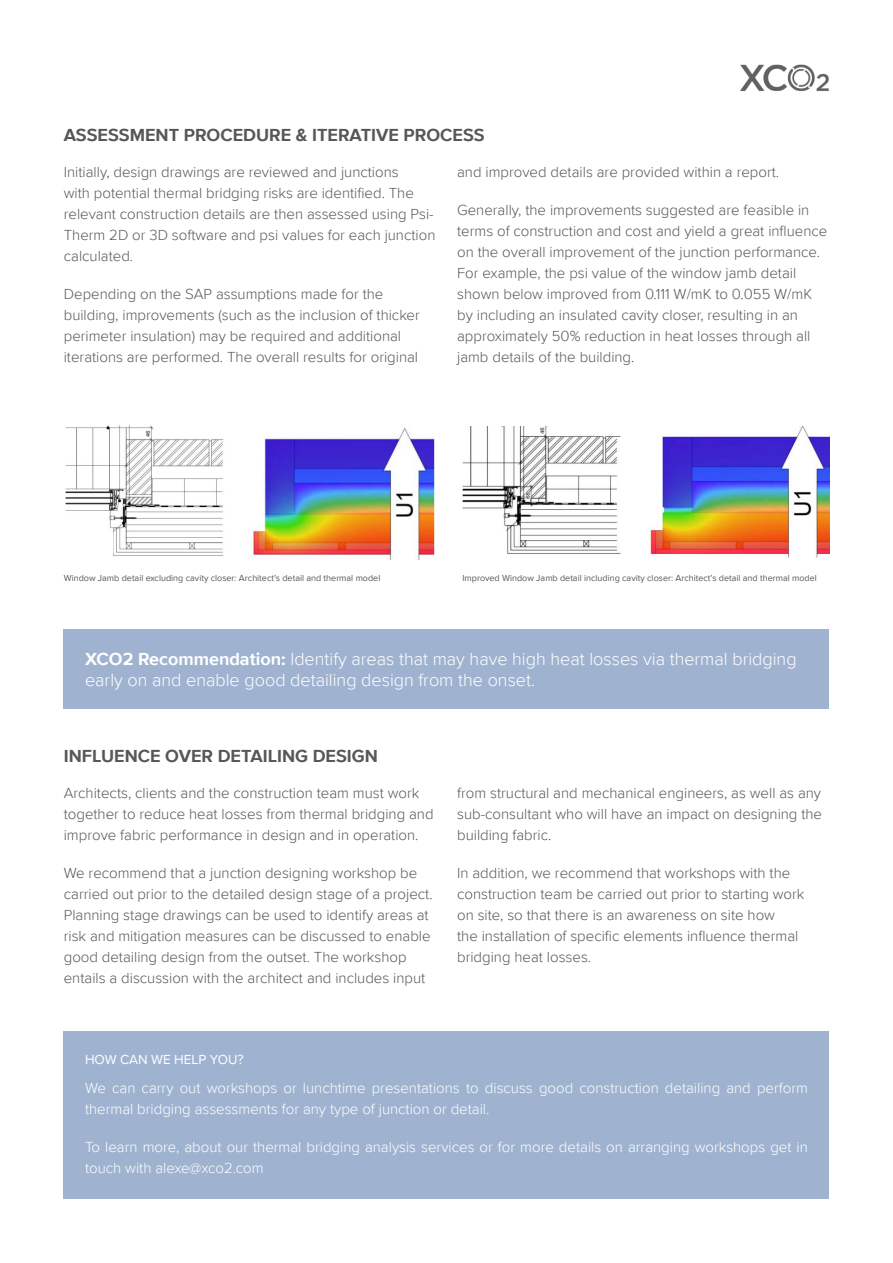
<style>
.page{position:relative;width:893px;height:1263px;background:#fff}
.page>*{position:absolute;margin:0;border:0;box-sizing:border-box;transform-origin:0 0}
.Info_Highlight_Box_Q{font:300 18px/21px "Proxima Nova";color:#fff}
.HEADING{font:700 18px "Proxima Nova";color:#575757}
.t1{font:300 15px/21px "Proxima Nova";color:#575757}
.t2{font:300 15px/21px "Proxima Nova";color:#fff}
.Info_Highlight_Box{font:13.5px "Proxima Nova";color:#fff}
.Image_Caption{font:9px "Proxima Nova";color:#575757}
.s1{font-weight:700}
</style>
<div class="page">
<img style="left:740px;top:64px;width:89px;height:27px">
<div style="left:64px;top:1032px;width:765px;height:167px;background:#9fb3d0"></div>
<div style="left:64px;top:629px;width:765px;height:80px;background:#9fb3d0"></div>
<img style="left:462px;top:427px;width:367px;height:130px">
<img style="left:65px;top:425px;width:369px;height:135px">
<p class="HEADING" style="left:64px;top:122px;width:80px">ASSESSMEN</p>
<p class="HEADING" style="left:169px;top:122px;width:77px">T PROCEDURE</p>
<p class="HEADING" style="left:296px;top:122px;width:85px">&amp; ITERATIVE</p>
<p class="HEADING" style="left:404px;top:122px;width:83px">PROCESS</p>
<p class="t1" style="left:64px;top:161px;width:373px">Initially, design drawings are reviewed and junctions<br>with potential thermal bridging risks are identified. The relevant construction details are then assessed using Psi-Therm 2D or 3D software and psi values for each junction calculated.</p>
<p class="t1" style="left:64px;top:283px;width:358px">Depending on the SAP assumptions made for the building, improvements (such as the inclusion of thicker perimeter insulation) may be required and additional iterations are performed. The overall results for original</p>
<p class="t1" style="left:457px;top:161px;width:324px">and improved details are provided within a report.</p>
<p class="t1" style="left:457px;top:199px;width:372px">Generally, the improvements suggested are feasible in terms of construction and cost and yield a great influence on the overall improvement of the junction performance.<br>For example, the psi value of the window jamb detail shown below improved from 0.111 W/mK to 0.055 W/mK by including an insulated cavity closer, resulting in an approximately 50% reduction in heat losses through all jamb details of the building.</p>
<p class="Image_Caption" style="left:64px;top:571px;width:318px">Window Jamb detail excluding cavity closer: Architect’s detail and thermal model</p>
<p class="Image_Caption" style="left:462px;top:571px;width:356px">Improved Window Jamb detail including cavity closer: Architect’s detail and thermal model</p>
<p class="Info_Highlight_Box_Q" style="left:85px;top:647px;width:713px"><span class="s1">XCO2 RECOMMENDATION:</span> Identify areas that may have high heat losses via thermal bridging early on and enable good detailing design from the onset.</p>
<p class="HEADING" style="left:64px;top:743px;width:316px">INFLUENCE OVER DETAILING DESIGN</p>
<p class="t1" style="left:64px;top:782px;width:371px">Architects, clients and the construction team must work together to reduce heat losses from thermal bridging and improve fabric performance in design and in operation.</p>
<p class="t1" style="left:64px;top:862px;width:370px">We recommend that a junction designing workshop be carried out prior to the detailed design stage of a project.<br>Planning stage drawings can be used to identify areas at risk and mitigation measures can be discussed to enable good detailing design from the outset. The workshop entails a discussion with the architect and includes input</p>
<p class="t1" style="left:457px;top:782px;width:366px;text-align:justify">from structural and mechanical engineers, as well as any sub-consultant who will have an impact on designing the building fabric.</p>
<p class="t1" style="left:457px;top:862px;width:349px">In addition, we recommend that workshops with the construction team be carried out prior to starting work on site, so that there is an awareness on site how<br>the installation of specific elements influence thermal bridging heat losses.</p>
<p class="Info_Highlight_Box" style="left:85px;top:1049px;width:160px">HOW CAN WE HELP YOU?</p>
<p class="t2" style="left:85px;top:1077px;width:724px">We can carry out workshops or lunchtime presentations to discuss good construction detailing and perform thermal bridging assessments for any type of junction or detail.</p>
<p class="t2" style="left:85px;top:1136px;width:724px">To learn more, about our thermal bridging analysis services or for more details on arranging workshops get in touch with alexe@xco2.com</p>
</div>
